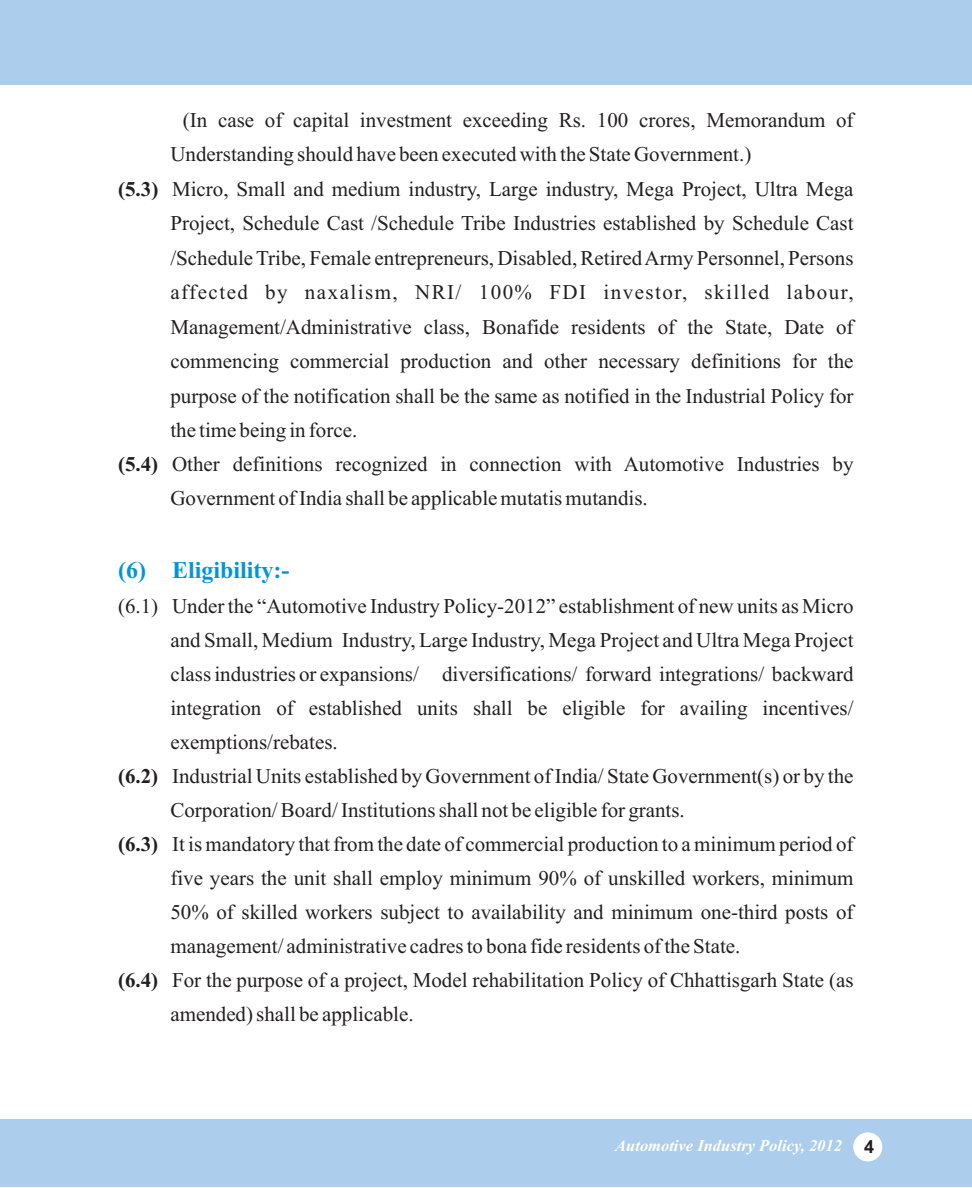
<style>
.page{position:relative;width:972px;height:1188px;background:#fff}
.page>*{position:absolute;margin:0;border:0;box-sizing:border-box;transform-origin:0 0}
.t1{font:700 24px "Times New Roman";color:#0095d9}
.t2{font:21px "Times New Roman";color:#231f20}
.t3{font:21px "Times New Roman";letter-spacing:.07em;color:#231f20}
.t4{font:italic 700 16.5px "Times New Roman";color:#fff}
.s1{font-weight:700}
.s2{font-family:"Arial";font-style:normal;font-size:18px;color:#231f20}
</style>
<div class="page">
<hr style="left:971px;top:0;width:1px;height:85px;background:#accdeb">
<div style="left:0;top:0;width:972px;height:84px;background:#accdeb"></div>
<div style="left:1px;top:1120px;width:971px;height:67px;background:#accdeb"></div>
<div style="left:853px;top:1132px;width:29px;height:29px;background:#fff;border-radius:50%"></div>
<p class="t2" style="left:183px;top:112px;width:672px">(In case of capital investment exceeding Rs. 100 crores, Memorandum of</p>
<p class="t2" style="left:170px;top:147px;width:582px">Understanding should have been executed with the State Government.)</p>
<p class="t2" style="left:118px;top:181px;width:737px"><span class="s1">(5.3)</span> Micro, Small and medium industry, Large industry, Mega Project, Ultra Mega</p>
<p class="t2" style="left:170px;top:216px;width:685px">Project, Schedule Cast /Schedule Tribe Industries established by Schedule Cast</p>
<p class="t2" style="left:170px;top:250px;width:685px">/Schedule Tribe, Female entrepreneurs, Disabled, Retired Army Personnel, Persons</p>
<p class="t3" style="left:170px;top:285px;width:685px">affected by naxalism, NRI/ 100% FDI investor, skilled labour,</p>
<p class="t2" style="left:170px;top:319px;width:685px">Management/Administrative class, Bonafide residents of the State, Date of</p>
<p class="t2" style="left:170px;top:354px;width:685px">commencing commercial production and other necessary definitions for the</p>
<p class="t2" style="left:170px;top:388px;width:685px">purpose of the notification shall be the same as notified in the Industrial Policy for</p>
<p class="t2" style="left:170px;top:423px;width:188px">the time being in force.</p>
<p class="t2" style="left:118px;top:457px;width:737px"><span class="s1">(5.4)</span> Other definitions recognized in connection with Automotive Industries by</p>
<p class="t2" style="left:170px;top:491px;width:479px">Government of India shall be applicable mutatis mutandis.</p>
<p class="t1" style="left:118px;top:561px;width:173px">(6) Eligibility:-</p>
<p class="t2" style="left:118px;top:598px;width:737px">(6.1) Under the “Automotive Industry Policy-2012” establishment of new units as Micro</p>
<p class="t2" style="left:170px;top:632px;width:685px">and Small, Medium Industry, Large Industry, Mega Project and Ultra Mega Project</p>
<p class="t2" style="left:170px;top:666px;width:685px">class industries or expansions/ diversifications/ forward integrations/ backward</p>
<p class="t2" style="left:170px;top:700px;width:685px">integration of established units shall be eligible for availing incentives/</p>
<p class="t2" style="left:170px;top:734px;width:169px">exemptions/rebates.</p>
<p class="t2" style="left:118px;top:768px;width:737px"><span class="s1">(6.2)</span> Industrial Units established by Government of India/ State Government(s) or by the</p>
<p class="t2" style="left:170px;top:802px;width:516px">Corporation/ Board/ Institutions shall not be eligible for grants.</p>
<p class="t2" style="left:118px;top:836px;width:737px"><span class="s1">(6.3)</span> It is mandatory that from the date of commercial production to a minimum period of</p>
<p class="t2" style="left:170px;top:870px;width:685px">five years the unit shall employ minimum 90% of unskilled workers, minimum</p>
<p class="t2" style="left:170px;top:905px;width:685px">50% of skilled workers subject to availability and minimum one-third posts of</p>
<p class="t2" style="left:170px;top:939px;width:572px">management/ administrative cadres to bona fide residents of the State.</p>
<p class="t2" style="left:118px;top:973px;width:737px"><span class="s1">(6.4)</span> For the purpose of a project, Model rehabilitation Policy of Chhattisgarh State (as</p>
<p class="t2" style="left:170px;top:1007px;width:245px">amended) shall be applicable.</p>
<p class="t4" style="left:615px;top:1140px;width:260px">Automotive Industry Policy, 2012 <span class="s2">4</span></p>
</div>
